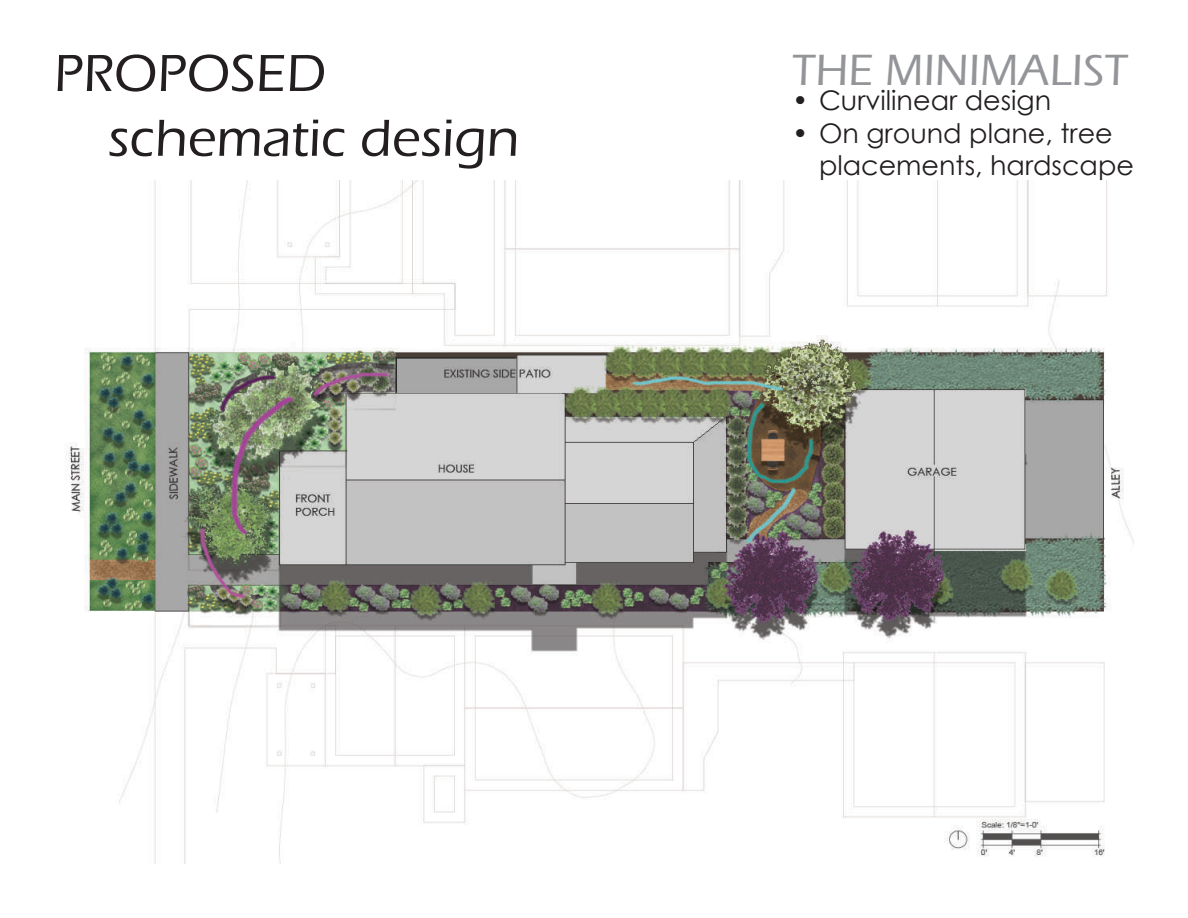
<style>
.page{position:relative;width:1188px;height:918px;background:#fff}
.page>*{position:absolute;margin:0;border:0;box-sizing:border-box;transform-origin:0 0}
.t1{font:500 54px "Eras ITC";color:#231f20}
.t2{font:500 45px "Eras ITC";color:#939598}
.t3{font:27px/32.4px "Century Gothic";color:#231f20}
</style>
<div class="page">
<img style="left:66px;top:180px;width:1068px;height:684px">
<h1 class="t1" style="left:54px;top:43px;width:274px">PROPOSED</h1>
<h2 class="t2" style="left:792px;top:45px;width:338px">THE MINIMALIST</h2>
<h1 class="t1" style="left:108px;top:108px;width:413px">schematic design</h1>
<p class="t3" style="left:792px;top:84px;width:261px">• Curvilinear design</p>
<p class="t3" style="left:819px;top:116px;width:317px;text-indent:-27px">• On ground plane, tree placements, hardscape</p>
</div>
